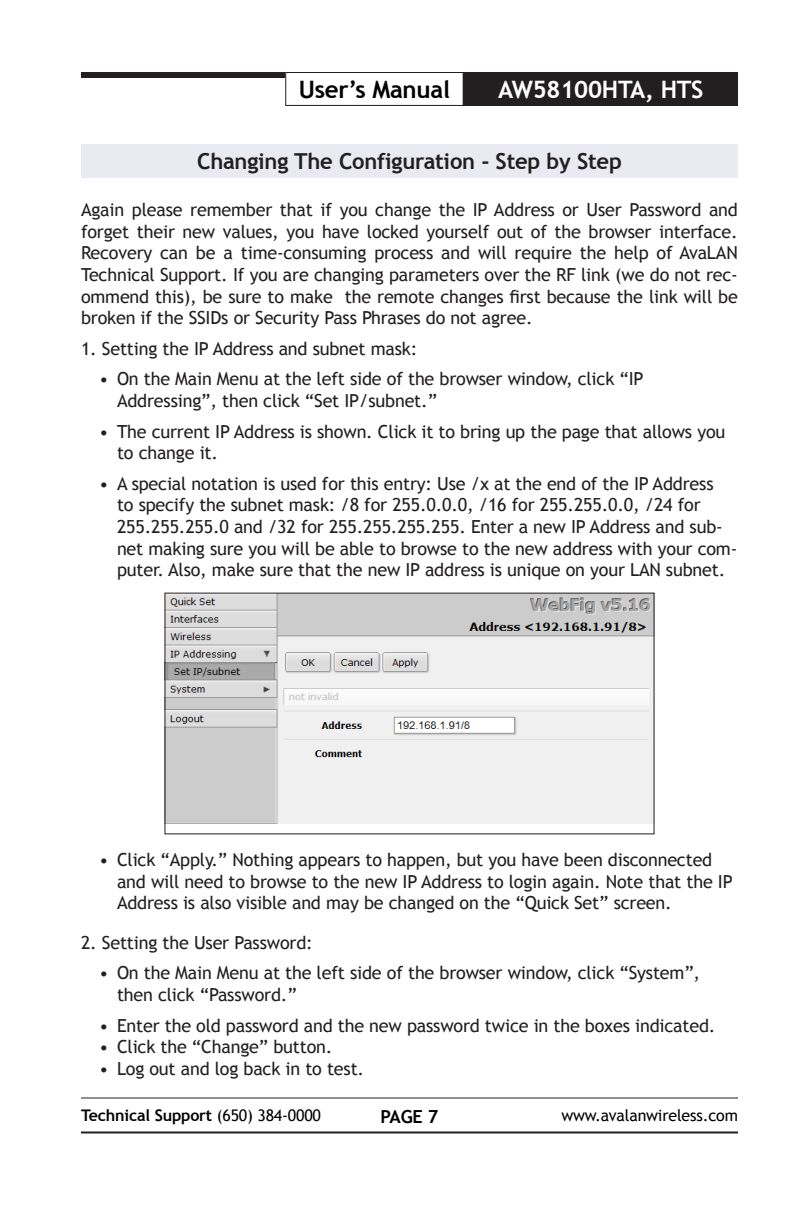
<style>
.page{position:relative;width:792px;height:1224px;background:#fff}
.page>*{position:absolute;margin:0;border:0;box-sizing:border-box;transform-origin:0 0}
.t1{font:700 24px "Trebuchet MS";letter-spacing:-.01em;color:#fff}
.t2{font:700 24px "Trebuchet MS";letter-spacing:-.01em;color:#000}
.t3{font:700 22px "Trebuchet MS";letter-spacing:-.01em;color:#231f20}
.t4{font:18px/21.6px "Trebuchet MS";letter-spacing:-.01em;color:#231f20}
.t5{font:700 18px "Trebuchet MS";color:#000}
.t6{font:700 16px "Trebuchet MS";letter-spacing:-.01em;color:#000}
.t7{font:16px "Trebuchet MS";letter-spacing:-.01em;color:#000}
.s1{font-weight:400}
</style>
<div class="page">
<hr style="left:81px;top:1098px;width:657px;height:1px;background:#231f20">
<hr style="left:81px;top:1132px;width:657px;height:2px;background:#231f20">
<div style="left:81px;top:72px;width:204px;height:6px;background:#231f20"></div>
<div style="left:285px;top:72px;width:179px;height:34px;border:1px solid #231f20"></div>
<div style="left:464px;top:72px;width:274px;height:34px;background:#231f20"></div>
<div style="left:81px;top:144px;width:657px;height:34px;background:#eaeaf3"></div>
<img style="left:166px;top:595px;width:487px;height:229px">
<h1 class="t2" style="left:299px;top:74px;width:153px">User’s Manual</h1>
<h1 class="t1" style="left:498px;top:74px;width:207px">AW58100HTA, HTS</h1>
<p class="t3" style="left:197px;top:148px;width:426px">Changing The Configuration - Step by Step</p>
<p class="t4" style="left:81px;top:199px;width:658px;text-align:justify">Again please remember that if you change the IP Address or User Password and forget their new values, you have locked yourself out of the browser interface.<br>Recovery can be a time-consuming process and will require the help of AvaLAN Technical Support. If you are changing parameters over the RF link (we do not rec&shy;ommend this), be sure to make the remote changes first because the link will be broken if the SSIDs or Security Pass Phrases do not agree.</p>
<p class="t4" style="left:81px;top:338px;width:338px">1. Setting the IP Address and subnet mask:</p>
<p class="t4" style="left:117px;top:369px;width:528px;text-indent:-18px">• On the Main Menu at the left side of the browser window, click “IP<br>Addressing”, then click “Set IP/subnet.”</p>
<p class="t4" style="left:117px;top:421px;width:610px;text-indent:-18px">• The current IP Address is shown. Click it to bring up the page that allows you to change it.</p>
<p class="t4" style="left:117px;top:473px;width:622px;text-indent:-18px">• A special notation is used for this entry: Use /x at the end of the IP Address<br>to specify the subnet mask: /8 for 255.0.0.0, /16 for 255.255.0.0, /24 for 255.255.255.0 and /32 for 255.255.255.255. Enter a new IP Address and sub&shy;net making sure you will be able to browse to the new address with your com&shy;puter. Also, make sure that the new IP address is unique on your LAN subnet.</p>
<p class="t4" style="left:117px;top:849px;width:617px;text-indent:-18px">• Click “Apply.” Nothing appears to happen, but you have been disconnected and will need to browse to the new IP Address to login again. Note that the IP<br>Address is also visible and may be changed on the “Quick Set” screen.</p>
<p class="t4" style="left:81px;top:932px;width:233px">2. Setting the User Password:</p>
<p class="t4" style="left:117px;top:963px;width:585px;text-indent:-18px">• On the Main Menu at the left side of the browser window, click “System”, then click “Password.”</p>
<p class="t4" style="left:99px;top:1015px;width:618px">• Enter the old password and the new password twice in the boxes indicated.</p>
<p class="t4" style="left:99px;top:1036px;width:235px">• Click the “Change” button.</p>
<p class="t4" style="left:99px;top:1058px;width:267px">• Log out and log back in to test.</p>
<p class="t6" style="left:81px;top:1106px;width:241px">Technical Support <span class="s1">(650) 384-0000</span></p>
<p class="t5" style="left:380px;top:1105px;width:60px">PAGE 7</p>
<p class="t7" style="left:561px;top:1106px;width:178px">www.avalanwireless.com</p>
</div>
